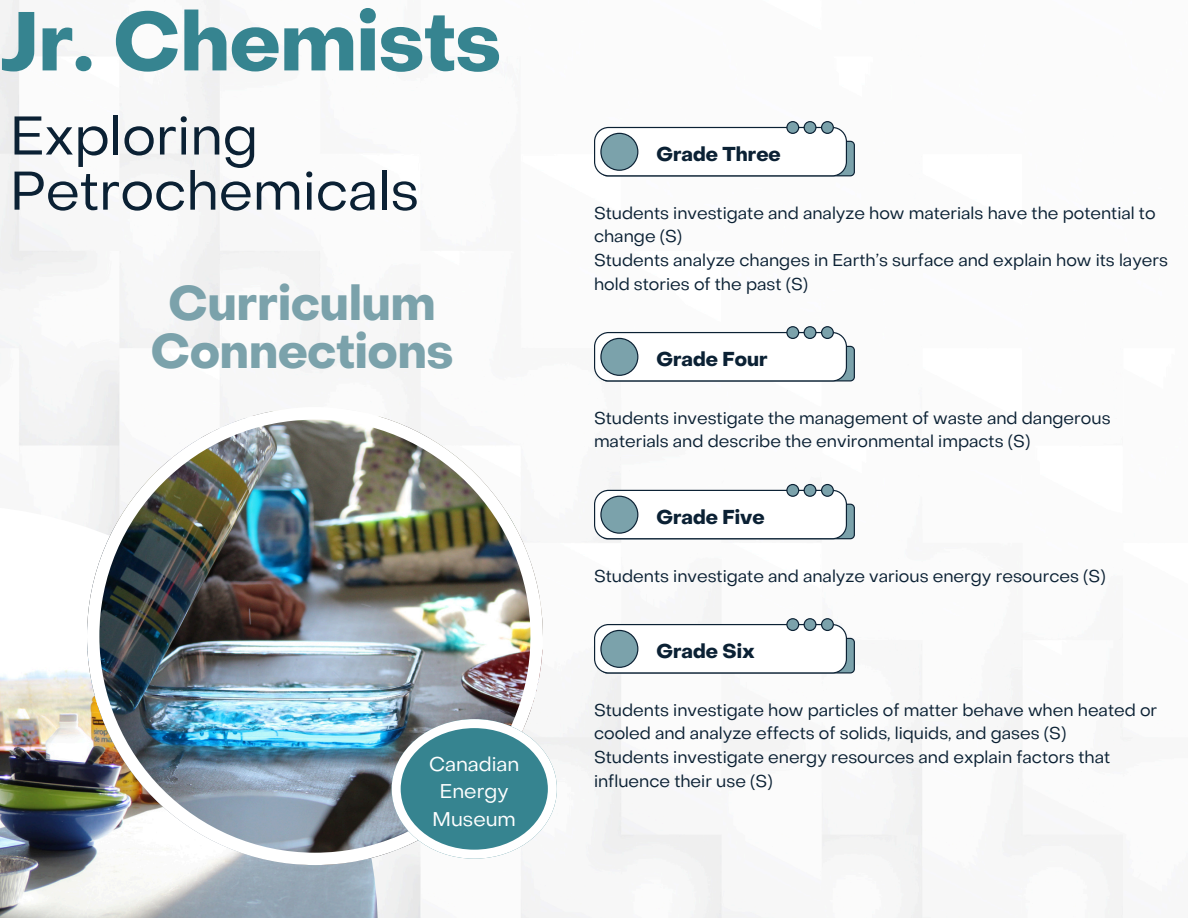
<style>
.page{position:relative;width:1188px;height:918px;background:#fff}
.page>*{position:absolute;margin:0;border:0;box-sizing:border-box;transform-origin:0 0}
.t1{font:700 81.9px "Object Sans";color:#368490}
.t2{font:54px/55.2px "Object Sans";color:#0b2134}
.t3{font:700 48px/48.3px "Object Sans";color:#7ba2ab;text-align:center}
.t4{font:700 19.8px "Object Sans";color:#0b2134}
.t5{font:19.8px/27.5px "Object Sans";color:#fff;text-align:center}
.t6{font:16.95px/23.7px "Object Sans";color:#0b2134}
</style>
<div class="page">
<img style="left:0;top:0;width:1133px;height:918px">
<img style="left:0;top:505px;width:378px;height:413px">
<img style="left:87px;top:407px;width:456px;height:458px">
<svg style="left:392px;top:719px;width:165px;height:140px"></svg>
<svg style="left:594px;top:121px;width:261px;height:55px"></svg>
<svg style="left:594px;top:326px;width:261px;height:55px"></svg>
<svg style="left:594px;top:484px;width:261px;height:55px"></svg>
<svg style="left:594px;top:618px;width:261px;height:55px"></svg>
<p class="t1" style="left:0;top:9px;width:502px">Jr. Chemists</p>
<h4 class="t2" style="left:10px;top:113px;width:410px">Exploring<br>Petrochemicals</h4>
<p class="t3" style="left:151px;top:283px;width:304px">Curriculum<br>Connections</p>
<p class="t5" style="left:429px;top:752px;width:92px">Canadian<br>Energy<br>Museum</p>
<p class="t4" style="left:656px;top:146px;width:126px">Grade Three</p>
<p class="t6" style="left:594px;top:203px;width:563px">Students investigate and analyze how materials have the potential to change (S)</p>
<h4 class="t6" style="left:594px;top:250px;width:576px">Students analyze changes in Earth’s surface and explain how its layers hold stories of the past (S)</h4>
<p class="t4" style="left:656px;top:351px;width:113px">Grade Four</p>
<p class="t6" style="left:594px;top:408px;width:518px">Students investigate the management of waste and dangerous materials and describe the environmental impacts (S)</p>
<h5 class="t4" style="left:656px;top:509px;width:110px">Grade Five</h5>
<h3 class="t6" style="left:594px;top:565px;width:513px">Students investigate and analyze various energy resources (S)</h3>
<h4 class="t4" style="left:656px;top:643px;width:100px">Grade Six</h4>
<p class="t6" style="left:594px;top:700px;width:565px">Students investigate how particles of matter behave when heated or cooled and analyze effects of solids, liquids, and gases (S)</p>
<p class="t6" style="left:594px;top:747px;width:518px">Students investigate energy resources and explain factors that influence their use (S)</p>
</div>
